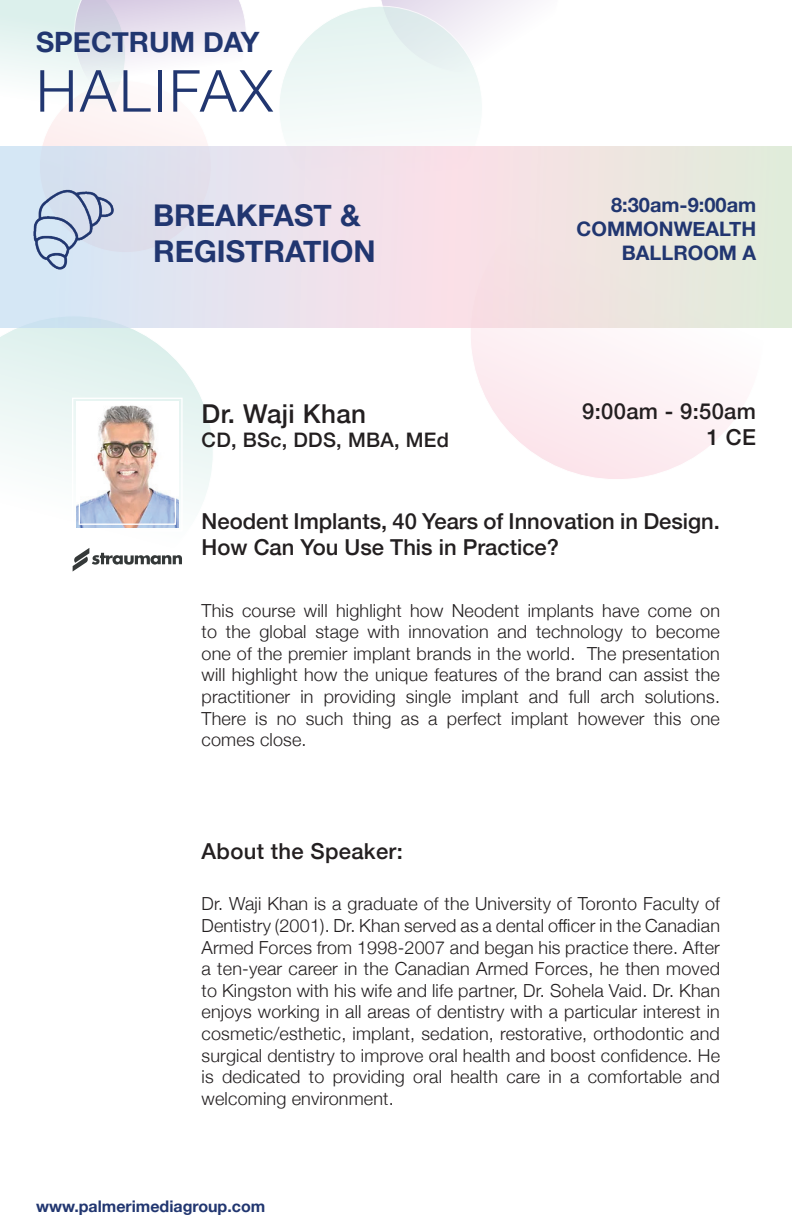
<style>
.page{position:relative;width:792px;height:1224px;background:#fff}
.page>*{position:absolute;margin:0;border:0;box-sizing:border-box;transform-origin:0 0}
.t1{font:300 58px "Helvetica Neue";letter-spacing:.05em;color:#213670}
.t2{font:700 30px/36px "Helvetica Neue";color:#213670}
.t3{font:700 28px "Helvetica Neue";color:#213670}
.t4{font:500 26px "Helvetica Neue";letter-spacing:.015em;color:#231f20}
.t5{font:500 22px/26.4px "Helvetica Neue";color:#231f20;text-align:right}
.t6{font:700 20px/24px "Helvetica Neue";color:#213670;text-align:right}
.t7{font:500 20px "Helvetica Neue";letter-spacing:.015em;color:#231f20}
.t8{font:300 18px/21.6px "Helvetica Neue";letter-spacing:.01em;color:#231f20;text-align:justify}
.t9{font:700 16px "Helvetica Neue";color:#213670}
</style>
<div class="page">
<svg style="left:0;top:328px;width:213px;height:244px"></svg>
<svg style="left:497px;top:0;width:32px;height:22px"></svg>
<svg style="left:0;top:0;width:246px;height:86px"></svg>
<div style="left:39px;top:81px;width:172px;height:172px;background:#fdf4f4;border-radius:50%"></div>
<svg style="left:280px;top:0;width:217px;height:127px"></svg>
<svg style="left:471px;top:328px;width:270px;height:151px"></svg>
<img style="left:71px;top:397px;width:112px;height:135px">
<div style="left:79px;top:404px;width:97px;height:121px;border:1px solid #fff"></div>
<svg style="left:73px;top:548px;width:109px;height:24px"></svg>
<svg style="left:0;top:146px;width:792px;height:182px;background:#e9e3e7"></svg>
<img style="left:32px;top:187px;width:83px;height:84px">
<h3 class="t3" style="left:36px;top:20px;width:225px">SPECTRUM DAY</h3>
<h1 class="t1" style="left:36px;top:44px;width:238px">HALIFAX</h1>
<h2 class="t2" style="left:153px;top:198px;width:224px">BREAKFAST &amp;<br>REGISTRATION</h2>
<p class="t6" style="left:577px;top:193px;width:181px">8:30am-9:00am<br>COMMONWEALTH<br>BALLROOM A</p>
<h3 class="t4" style="left:202px;top:393px;width:166px">Dr. Waji Khan</h3>
<p class="t7" style="left:202px;top:424px;width:249px">CD, BSc, DDS, MBA, MEd</p>
<p class="t5" style="left:582px;top:396px;width:175px">9:00am - 9:50am<br>1 CE</p>
<p class="t5" style="left:202px;top:506px;width:520px;text-align:left">Neodent Implants, 40 Years of Innovation in Design.<br>How Can You Use This in Practice?</p>
<p class="t8" style="left:202px;top:598px;width:520px">This course will highlight how Neodent implants have come on to the global stage with innovation and technology to become one of the premier implant brands in the world. The presentation will highlight how the unique features of the brand can assist the practitioner in providing single implant and full arch solutions.<br>There is no such thing as a perfect implant however this one comes close.</p>
<p class="t5" style="left:202px;top:836px;width:203px">About the Speaker:</p>
<p class="t8" style="left:202px;top:892px;width:520px">Dr. Waji Khan is a graduate of the University of Toronto Faculty of Dentistry (2001). Dr. Khan served as a dental officer in the Canadian Armed Forces from 1998-2007 and began his practice there. After a ten-year career in the Canadian Armed Forces, he then moved to Kingston with his wife and life partner, Dr. Sohela Vaid. Dr. Khan enjoys working in all areas of dentistry with a particular interest in cosmetic/esthetic, implant, sedation, restorative, orthodontic and surgical dentistry to improve oral health and boost confidence. He is dedicated to providing oral health care in a comfortable and welcoming environment.</p>
<p class="t9" style="left:36px;top:1193px;width:231px">www.palmerimediagroup.com</p>
</div>
